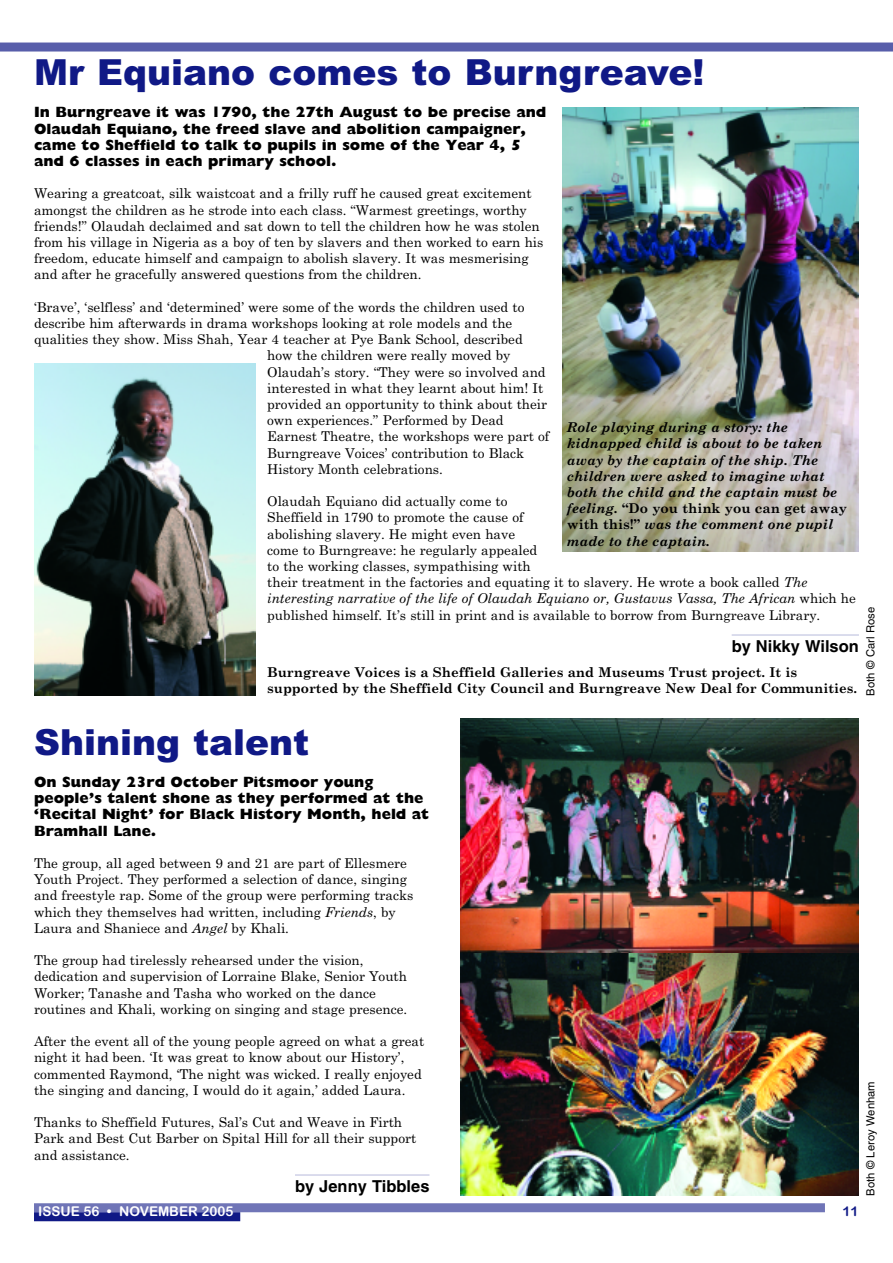
<style>
.page{position:relative;width:893px;height:1263px;background:#fff}
.page>*{position:absolute;margin:0;border:0;box-sizing:border-box;transform-origin:0 0}
.t1{font:900 36px "Arial";color:#101986}
.t2{font:700 16.5px "Helvetica";color:#000}
.t3{font:800 15px/16.2px "Gill Sans";color:#000}
.t4{font:13.5px/16.2px "Century Schoolbook";color:#000}
.t5{font:italic 700 13.5px/16.2px "Century Schoolbook";color:#000}
.t6{font:700 13.5px/16.2px "Century Schoolbook";color:#000}
.t7{font:13.5px "Arial Rounded MT Bold";color:#fff}
.t8{font:13.5px "Arial Rounded MT Bold";color:#101986}
.t9{font:11.25px "Helvetica";color:#000}
.s1{font-style:italic}
.s2{font-style:normal}
</style>
<div class="page">
<div style="left:34px;top:1203px;width:791px;height:9px;background:#7075b7"></div>
<div style="left:34px;top:1212px;width:206px;height:9px;background:#101986"></div>
<div style="left:0;top:43px;width:893px;height:9px;background:#585eaa"></div>
<hr style="left:295px;top:1174px;width:134px;height:2px;background:#cfd1e7">
<hr style="left:732px;top:634px;width:127px;height:2px;background:#cfd1e7">
<img style="left:461px;top:718px;width:398px;height:236px">
<img style="left:461px;top:954px;width:398px;height:242px">
<img style="left:562px;top:107px;width:297px;height:445px">
<img style="left:34px;top:364px;width:221px;height:331px">
<h1 class="t1" style="left:34px;top:52px;width:672px">Mr Equiano comes to Burngreave!</h1>
<p class="t3" style="left:34px;top:104px;width:514px">In Burngreave it was 1790, the 27th August to be precise and Olaudah Equiano, the freed slave and abolition campaigner, came to Sheffield to talk to pupils in some of the Year 4, 5 and 6 classes in each primary school.</p>
<p class="t4" style="left:34px;top:186px;width:511px">Wearing a greatcoat, silk waistcoat and a frilly ruff he caused great excitement amongst the children as he strode into each class. “Warmest greetings, worthy friends!” Olaudah declaimed and sat down to tell the children how he was stolen from his village in Nigeria as a boy of ten by slavers and then worked to earn his freedom, educate himself and campaign to abolish slavery. It was mesmerising and after he gracefully answered questions from the children.</p>
<p class="t4" style="left:34px;top:299px;width:492px">‘Brave’, ‘selfless’ and ‘determined’ were some of the words the children used to</p>
<p class="t4" style="left:34px;top:315px;width:480px">describe him afterwards in drama workshops looking at role models and the</p>
<p class="t4" style="left:34px;top:331px;width:490px">qualities they show. Miss Shah, Year 4 teacher at Pye Bank School, described</p>
<p class="t4" style="left:267px;top:348px;width:245px">how the children were really moved by</p>
<p class="t4" style="left:267px;top:364px;width:280px">Olaudah’s story. “They were so involved and</p>
<p class="t4" style="left:267px;top:380px;width:278px">interested in what they learnt about him! It</p>
<p class="t4" style="left:267px;top:396px;width:281px">provided an opportunity to think about their</p>
<p class="t4" style="left:267px;top:412px;width:238px">own experiences.” Performed by Dead</p>
<p class="t4" style="left:267px;top:429px;width:284px">Earnest Theatre, the workshops were part of</p>
<p class="t4" style="left:267px;top:445px;width:258px">Burngreave Voices’ contribution to Black</p>
<p class="t4" style="left:267px;top:461px;width:177px">History Month celebrations.</p>
<p class="t4" style="left:267px;top:493px;width:590px">Olaudah Equiano did actually come to<br>Sheffield in 1790 to promote the cause of<br>abolishing slavery. He might even have<br>come to Burngreave: he regularly appealed<br>to the working classes, sympathising with<br>their treatment in the factories and equating it to slavery. He wrote a book called <span class="s1">The interesting narrative of the life of Olaudah Equiano or, Gustavus Vassa, The African</span> which he published himself. It’s still in print and is available to borrow from Burngreave Library.</p>
<p class="t2" style="left:732px;top:640px;width:129px">by Nikky Wilson</p>
<p class="t6" style="left:267px;top:664px;width:591px">Burngreave Voices is a Sheffield Galleries and Museums Trust project. It is supported by the Sheffield City Council and Burngreave New Deal for Communities.</p>
<p class="t5" style="left:567px;top:419px;width:282px">Role playing during a story: the kidnapped child is about to be taken away by the captain of the ship. The children were asked to imagine what both the child and the captain must be feeling. <span class="s2">“Do you think you can get away with this!”</span> was the comment one pupil made to the captain.</p>
<p class="t9" style="left:866px;top:695px;width:90px;rotate:-90deg">Both © Carl Rose</p>
<h1 class="t1" style="left:34px;top:721px;width:277px">Shining talent</h1>
<p class="t3" style="left:34px;top:774px;width:397px">On Sunday 23rd October Pitsmoor young people’s talent shone as they performed at the ‘Recital Night’ for Black History Month, held at Bramhall Lane.</p>
<p class="t4" style="left:34px;top:855px;width:381px">The group, all aged between 9 and 21 are part of Ellesmere Youth Project. They performed a selection of dance, singing and freestyle rap. Some of the group were performing tracks which they themselves had written, including <span class="s1">Friends</span>, by Laura and Shaniece and <span class="s1">Angel</span> by Khali.</p>
<p class="t4" style="left:34px;top:952px;width:375px">The group had tirelessly rehearsed under the vision, dedication and supervision of Lorraine Blake, Senior Youth Worker; Tanashe and Tasha who worked on the dance routines and Khali, working on singing and stage presence.</p>
<p class="t4" style="left:34px;top:1033px;width:392px">After the event all of the young people agreed on what a great night it had been. ‘It was great to know about our History’, commented Raymond, ‘The night was wicked. I really enjoyed the singing and dancing, I would do it again,’ added Laura.</p>
<p class="t4" style="left:34px;top:1114px;width:384px">Thanks to Sheffield Futures, Sal’s Cut and Weave in Firth<br>Park and Best Cut Barber on Spital Hill for all their support and assistance.</p>
<p class="t2" style="left:295px;top:1180px;width:136px">by Jenny Tibbles</p>
<p class="t7" style="left:38px;top:1203px;width:197px">ISSUE 56 • NOVEMBER 2005</p>
<p class="t8" style="left:842px;top:1203px;width:18px">11</p>
<p class="t9" style="left:866px;top:1196px;width:116px;rotate:-90deg">Both © Leroy Wenham</p>
</div>
